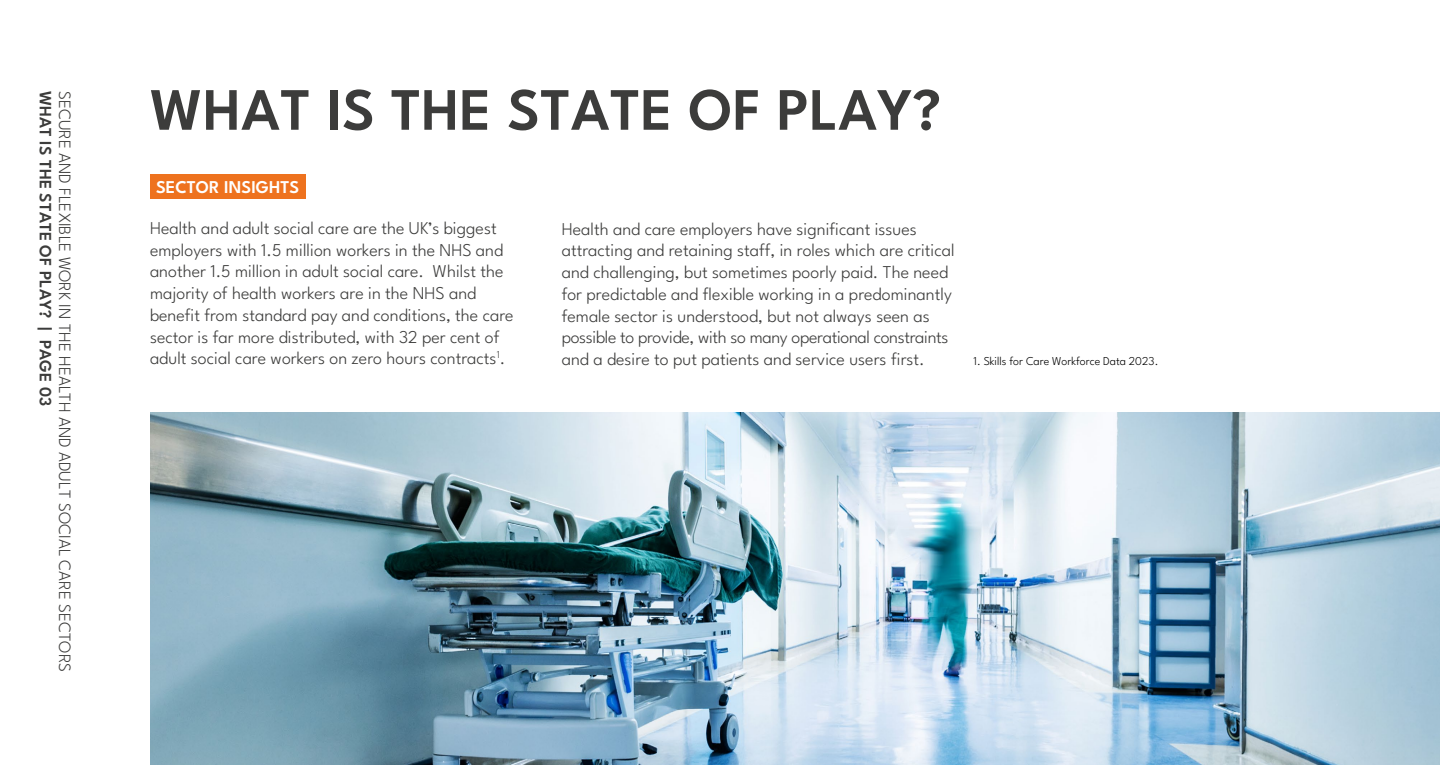
<style>
.page{position:relative;width:1440px;height:765px;background:#fff}
.page>*{position:absolute;margin:0;border:0;box-sizing:border-box;transform-origin:0 0}
.t1{font:100 60px "League Spartan";letter-spacing:.005em;color:#3c3c3b}
.t2{font:100 18px/21.8px "League Spartan";color:#3c3c3b}
.t3{font:100 18px "League Spartan";color:#fff}
.t4{font:100 17.25px "League Spartan";letter-spacing:.005em;color:#3c3c3b}
.t5{font:100 12px "League Spartan";color:#000}
</style>
<div class="page">
<img style="left:150px;top:412px;width:1290px;height:353px">
<div style="left:150px;top:174px;width:155px;height:25px;background:#ee721e"></div>
<p class="t4" style="left:58px;top:91px;width:317px;rotate:90deg">WHAT IS THE STATE OF PLAY? | PAGE 03</p>
<p class="t4" style="left:78px;top:91px;width:583px;rotate:90deg">SECURE AND FLEXIBLE WORK IN THE HEALTH AND ADULT SOCIAL CARE SECTORS</p>
<h1 class="t1" style="left:150px;top:66px;width:793px">WHAT IS THE STATE OF PLAY?</h1>
<p class="t3" style="left:156px;top:174px;width:145px">SECTOR INSIGHTS</p>
<p class="t2" style="left:150px;top:215px;width:365px">Health and adult social care are the UK’s biggest employers with 1.5 million workers in the NHS and another 1.5 million in adult social care. Whilst the majority of health workers are in the NHS and benefit from standard pay and conditions, the care sector is far more distributed, with 32 per cent of adult social care workers on zero hours contracts<sup>1</sup>.</p>
<p class="t2" style="left:562px;top:216px;width:394px">Health and care employers have significant issues attracting and retaining staff, in roles which are critical and challenging, but sometimes poorly paid. The need for predictable and flexible working in a predominantly female sector is understood, but not always seen as possible to provide, with so many operational constraints and a desire to put patients and service users first.</p>
<p class="t5" style="left:974px;top:353px;width:186px">1. Skills for Care Workforce Data 2023.</p>
</div>
